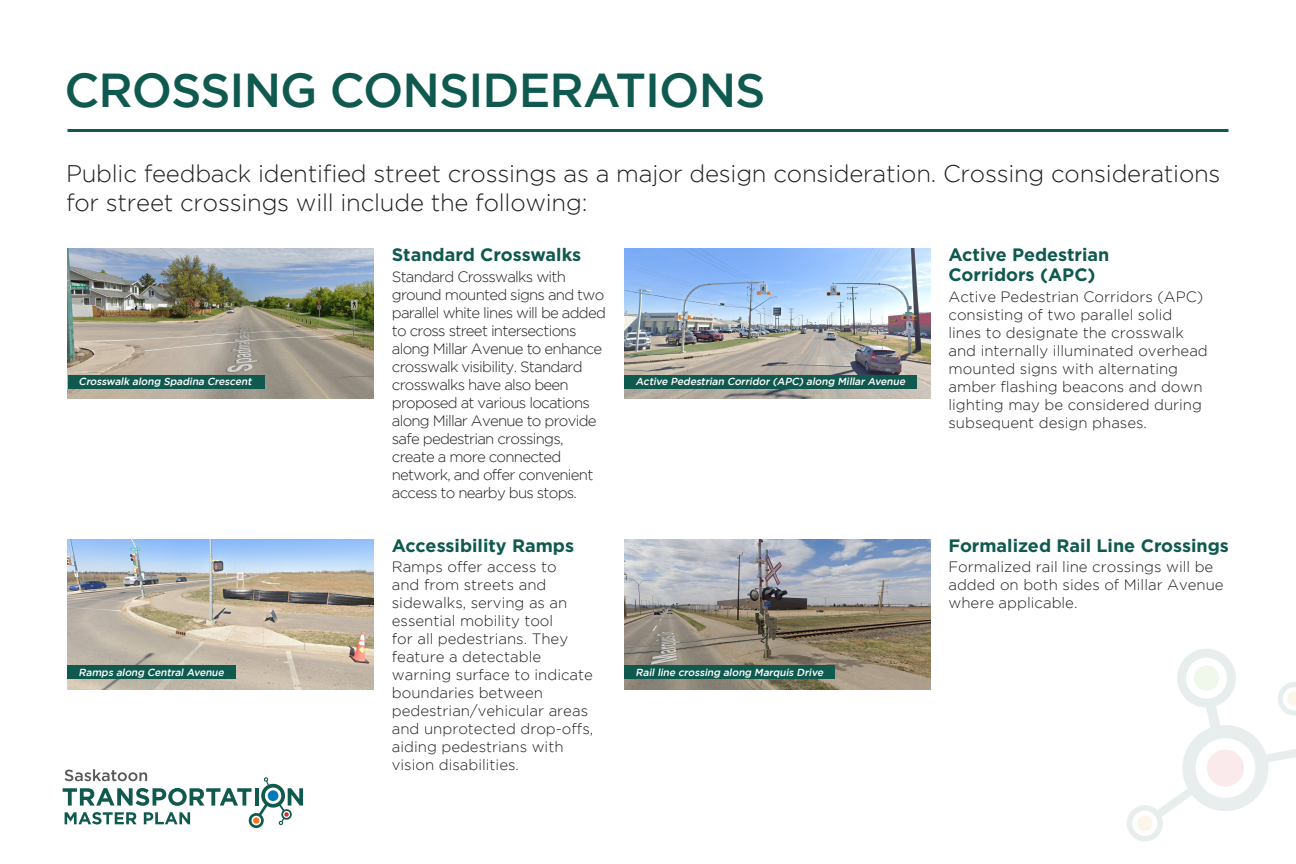
<style>
.page{position:relative;width:1296px;height:864px;background:#fff}
.page>*{position:absolute;margin:0;border:0;box-sizing:border-box;transform-origin:0 0}
.Paragraph_Style_1{font:500 47.5px "Gotham";letter-spacing:-.02em;color:#0f594e}
.Paragraph_Style_2{font:300 24px/28.8px "Gotham";letter-spacing:-.01em;color:#231f20}
.Paragraph_Style_2-2{font:700 18px "Gotham";color:#0f594e}
.Paragraph_Style_2-3{font:300 15px/18px "Gotham";color:#231f20}
.Paragraph_Style_2-4{font:300 15px/18px "Gotham";letter-spacing:-.05em;color:#231f20}
.Paragraph_Style_1-2{font:italic 500 10.2px "Gotham";color:#fff}
</style>
<div class="page">
<svg style="left:1127px;top:649px;width:169px;height:193px"></svg>
<svg style="left:63px;top:769px;width:240px;height:59px"></svg>
<hr style="left:68px;top:129px;width:1160px;height:3px;background:#0f594e">
<img style="left:68px;top:248px;width:306px;height:151px">
<img style="left:68px;top:539px;width:306px;height:150px">
<img style="left:625px;top:248px;width:306px;height:150px">
<img style="left:625px;top:539px;width:306px;height:150px">
<div style="left:68px;top:375px;width:196px;height:13px;background:#0f594e"></div>
<div style="left:68px;top:666px;width:168px;height:13px;background:#0f594e"></div>
<div style="left:625px;top:375px;width:292px;height:13px;background:#0f594e"></div>
<div style="left:625px;top:666px;width:210px;height:13px;background:#0f594e"></div>
<p class="Paragraph_Style_1" style="left:64px;top:63px;width:703px">CROSSING CONSIDERATIONS</p>
<p class="Paragraph_Style_2" style="left:66px;top:159px;width:1156px">Public feedback identified street crossings as a major design consideration. Crossing considerations for street crossings will include the following:</p>
<p class="Paragraph_Style_1-2" style="left:79px;top:376px;width:176px">Crosswalk along Spadina Crescent</p>
<p class="Paragraph_Style_1-2" style="left:79px;top:667px;width:149px">Ramps along Central Avenue</p>
<p class="Paragraph_Style_2-2" style="left:392px;top:245px;width:191px">Standard Crosswalks</p>
<p class="Paragraph_Style_2-4" style="left:392px;top:267px;width:216px">Standard Crosswalks with ground mounted signs and two parallel white lines will be added to cross street intersections along Millar Avenue to enhance crosswalk visibility. Standard crosswalks have also been proposed at various locations along Millar Avenue to provide safe pedestrian crossings, create a more connected network, and offer convenient access to nearby bus stops.</p>
<p class="Paragraph_Style_2-2" style="left:392px;top:535px;width:184px">Accessibility Ramps</p>
<p class="Paragraph_Style_2-3" style="left:392px;top:558px;width:203px">Ramps offer access to<br>and from streets and sidewalks, serving as an essential mobility tool<br>for all pedestrians. They feature a detectable warning surface to indicate boundaries between pedestrian/vehicular areas and unprotected drop-offs, aiding pedestrians with vision disabilities.</p>
<p class="Paragraph_Style_1-2" style="left:636px;top:376px;width:273px">Active Pedestrian Corridor (APC) along Millar Avenue</p>
<p class="Paragraph_Style_1-2" style="left:636px;top:667px;width:191px">Rail line crossing along Marquis Drive</p>
<p class="Paragraph_Style_2-2" style="left:948px;top:245px;width:162px">Active Pedestrian</p>
<p class="Paragraph_Style_2-2" style="left:948px;top:265px;width:149px">Corridors (APC)</p>
<p class="Paragraph_Style_2-3" style="left:948px;top:287px;width:261px">Active Pedestrian Corridors (APC) consisting of two parallel solid lines to designate the crosswalk and internally illuminated overhead mounted signs with alternating amber flashing beacons and down lighting may be considered during subsequent design phases.</p>
<p class="Paragraph_Style_2-2" style="left:948px;top:535px;width:282px">Formalized Rail Line Crossings</p>
<p class="Paragraph_Style_2-3" style="left:948px;top:558px;width:277px">Formalized rail line crossings will be added on both sides of Millar Avenue where applicable.</p>
</div>
